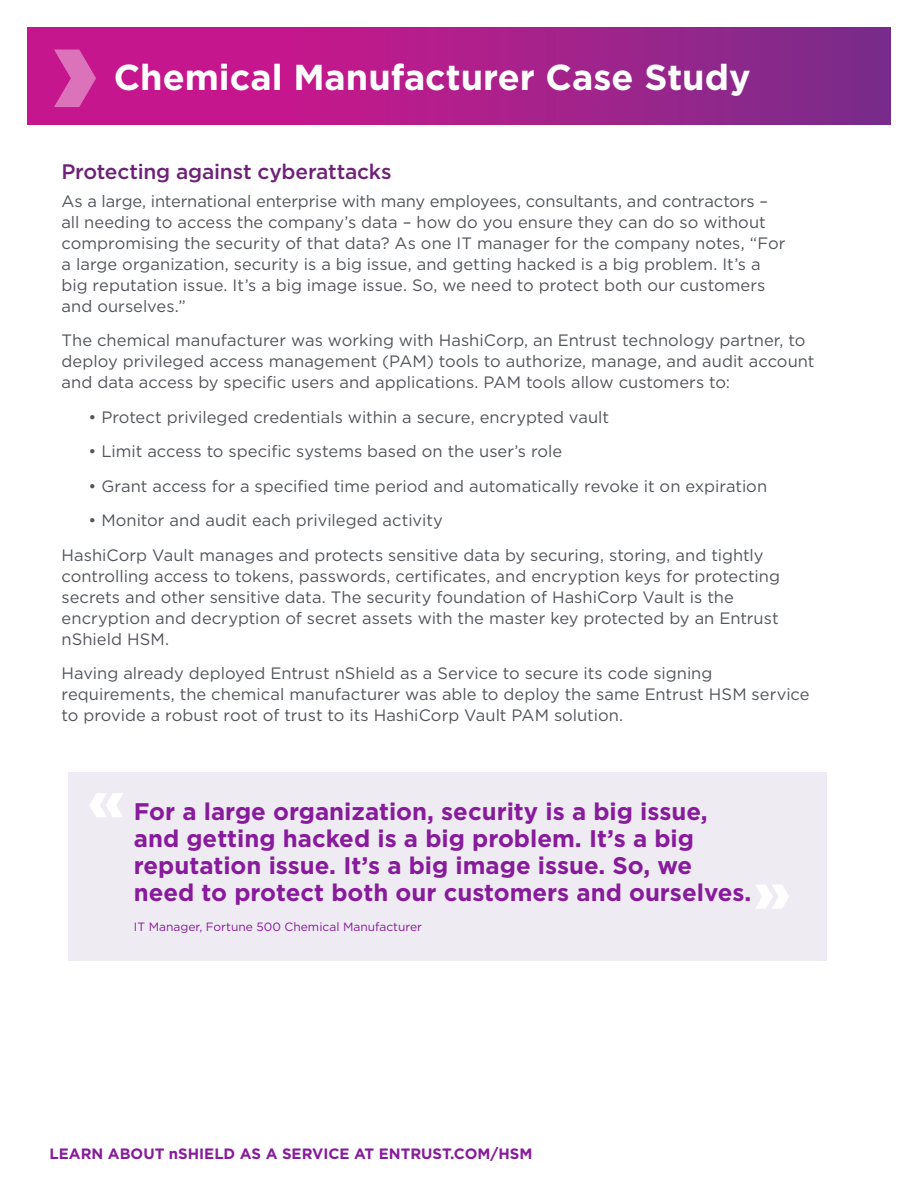
<style>
.page{position:relative;width:918px;height:1188px;background:#fff}
.page>*{position:absolute;margin:0;border:0;box-sizing:border-box;transform-origin:0 0}
.t1{font:700 36px "Gotham";color:#fff}
.t2{font:700 24px/27px "Gotham";color:#881b9c}
.t3{font:500 21px "Gotham";letter-spacing:-.01em;color:#6e2277}
.t4{font:16.5px/21px "Gotham";color:#52555b}
.t5{font:700 15px "Gotham";color:#881b9c}
.t6{font:12px "Gotham";color:#881b9c}
</style>
<div class="page">
<svg style="left:27px;top:27px;width:864px;height:98px;background:#aa1f8b"></svg>
<svg style="left:54px;top:50px;width:42px;height:57px;background:#d34da8"></svg>
<div style="left:68px;top:773px;width:758px;height:188px;background:#eeebf2"></div>
<svg style="left:756px;top:885px;width:33px;height:24px"></svg>
<svg style="left:90px;top:793px;width:33px;height:24px"></svg>
<h1 class="t1" style="left:114px;top:54px;width:638px">Chemical Manufacturer Case Study</h1>
<p class="t3" style="left:62px;top:158px;width:332px">Protecting against cyberattacks</p>
<p class="t4" style="left:62px;top:190px;width:725px">As a large, international enterprise with many employees, consultants, and contractors – all needing to access the company’s data – how do you ensure they can do so without compromising the security of that data? As one IT manager for the company notes, “For a large organization, security is a big issue, and getting hacked is a big problem. It’s a big reputation issue. It’s a big image issue. So, we need to protect both our customers and ourselves.”</p>
<p class="t4" style="left:62px;top:329px;width:755px">The chemical manufacturer was working with HashiCorp, an Entrust technology partner, to deploy privileged access management (PAM) tools to authorize, manage, and audit account and data access by specific users and applications. PAM tools allow customers to:</p>
<p class="t4" style="left:89px;top:406px;width:522px">• Protect privileged credentials within a secure, encrypted vault</p>
<p class="t4" style="left:89px;top:440px;width:475px">• Limit access to specific systems based on the user’s role</p>
<p class="t4" style="left:89px;top:475px;width:680px">• Grant access for a specified time period and automatically revoke it on expiration</p>
<p class="t4" style="left:62px;top:503px;width:703px;line-height:34.5px;text-indent:27px">• Monitor and audit each privileged activity<br>HashiCorp Vault manages and protects sensitive data by securing, storing, and tightly</p>
<p class="t4" style="left:62px;top:565px;width:720px">controlling access to tokens, passwords, certificates, and encryption keys for protecting secrets and other sensitive data. The security foundation of HashiCorp Vault is the encryption and decryption of secret assets with the master key protected by an Entrust nShield HSM.</p>
<p class="t4" style="left:62px;top:662px;width:750px">Having already deployed Entrust nShield as a Service to secure its code signing requirements, the chemical manufacturer was able to deploy the same Entrust HSM service to provide a robust root of trust to its HashiCorp Vault PAM solution.</p>
<h2 class="t2" style="left:134px;top:798px;width:619px">For a large organization, security is a big issue, and getting hacked is a big problem. It’s a big reputation issue. It’s a big image issue. So, we need to protect both our customers and ourselves.</h2>
<p class="t6" style="left:134px;top:919px;width:290px">IT Manager, Fortune 500 Chemical Manufacturer</p>
<p class="t5" style="left:50px;top:1144px;width:484px">LEARN ABOUT nSHIELD AS A SERVICE AT ENTRUST.COM/HSM</p>
</div>
